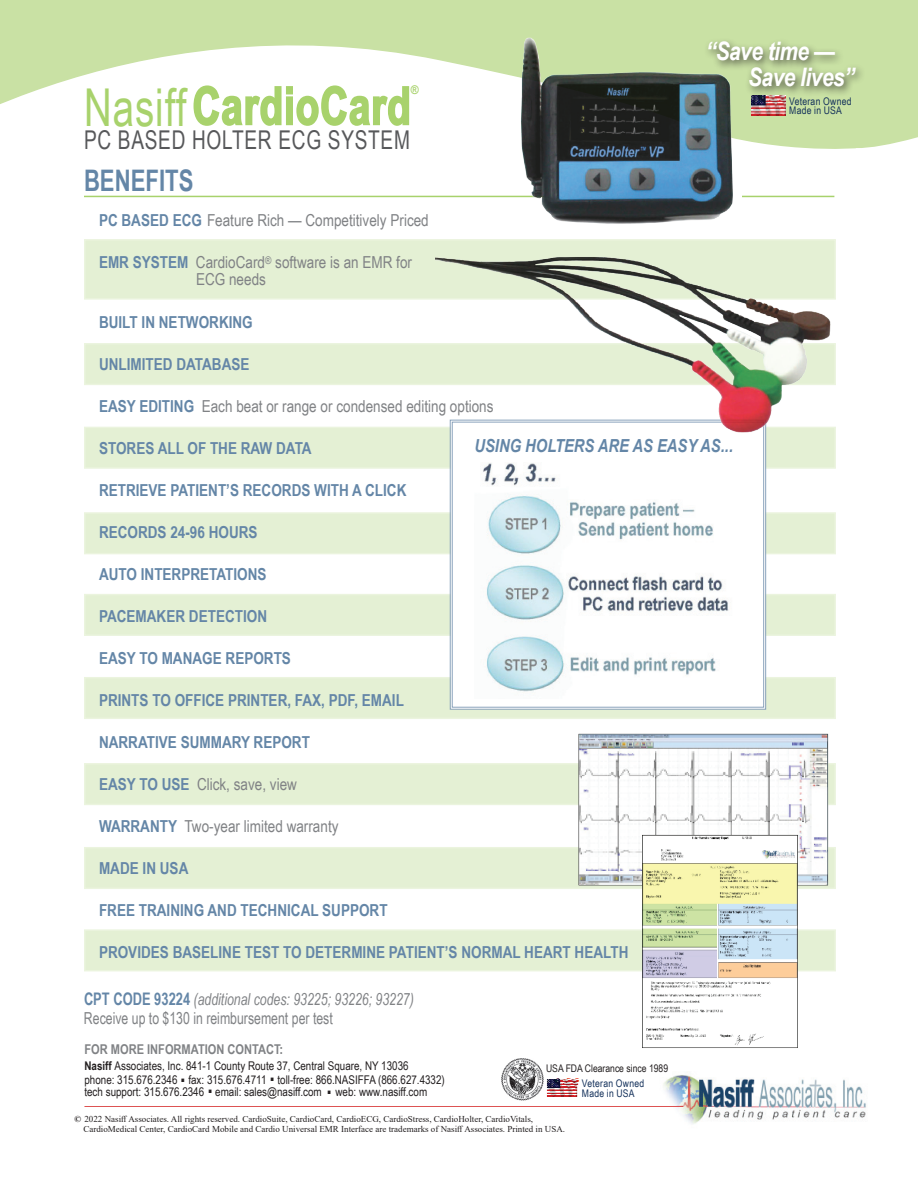
<style>
.page{position:relative;width:918px;height:1188px;background:#fff}
.page>*{position:absolute;margin:0;border:0;box-sizing:border-box;transform-origin:0 0}
.t1{font:52.2px "Arial Narrow";letter-spacing:.02em;color:#a8d26c;scale:.9 1}
.t2{font:700 29.7px "Arial Narrow";color:#6486a7;scale:.91 1}
.t3{font:25.8px "Arial Narrow";letter-spacing:.03em;color:#57585a;scale:.9 1}
.t4{font:italic 700 25.5px/26.1px "Arial Narrow";letter-spacing:-.02em;color:#fff}
.t5{font:700 24px "Arial Narrow";color:#231f20}
.t6{font:italic 700 18px "Arial Narrow";color:#6486a7}
.t7{font:700 16.5px "Arial Narrow";color:#6486a7}
.t8{font:16.5px "Arial Narrow";color:#808285}
.t9{font:16.5px/19.5px "Arial Narrow";color:#808285;scale:.91 1}
.t10{font:700 13.5px "Arial Narrow";color:#808285}
.t11{font:12px/13.5px "Arial Narrow";color:#231f20}
.t12{font:700 12px "Arial";color:#a8d26c;scale:.9 1}
.t13{font:10.5px/9.8px "Arial Narrow";letter-spacing:.025em;color:#14315b}
.t14{font:10.5px "Arial Narrow";color:#231f20}
.t15{font:9px/9.6px "Times New Roman";color:#231f20}
.s1{font-weight:700;color:#6486a7}
.s2{font-weight:700;font-size:17.4px;color:#6486a7}
.s3{font-style:italic}
.s4{font-weight:700}
.s5{font-style:inherit}
</style>
<div class="page">
<div style="left:84px;top:239px;width:752px;height:61px;background:#e4f0d4;border:2px solid #ebf4de"></div>
<div style="left:84px;top:343px;width:752px;height:42px;background:#e4f0d4;border:2px solid #ebf4de"></div>
<div style="left:84px;top:929px;width:752px;height:42px;background:#e4f0d4;border:2px solid #ebf4de"></div>
<div style="left:84px;top:427px;width:752px;height:42px;background:#e4f0d4;border:2px solid #ebf4de"></div>
<div style="left:84px;top:512px;width:752px;height:42px;background:#e4f0d4;border:2px solid #ebf4de"></div>
<div style="left:84px;top:594px;width:752px;height:42px;background:#e4f0d4;border:2px solid #ebf4de"></div>
<div style="left:84px;top:677px;width:752px;height:42px;background:#e4f0d4"></div>
<div style="left:84px;top:763px;width:752px;height:42px;background:#e4f0d4;border:2px solid #ebf4de"></div>
<div style="left:84px;top:847px;width:752px;height:42px;background:#e4f0d4"></div>
<svg style="left:0;top:0;width:918px;height:149px;fill:#c9e1a4"></svg>
<svg style="left:193px;top:85px;width:217px;height:42px"></svg>
<hr style="left:84px;top:196px;width:750px;height:1px;background:#a8d26c">
<div style="left:702px;top:37px;width:163px;height:60px;background:#231f20;opacity:.75"></div>
<svg style="left:449px;top:443px;width:318px;height:267px"></svg>
<img style="left:474px;top:456px;width:261px;height:242px">
<img style="left:663px;top:1075px;width:203px;height:49px">
<hr style="left:84px;top:1106px;width:599px;height:1px;background:#da3f3f">
<img style="left:546px;top:1078px;width:34px;height:18px">
<img style="left:501px;top:1058px;width:43px;height:42px">
<img style="left:573px;top:733px;width:262px;height:315px">
<img style="left:435px;top:26px;width:407px;height:417px">
<h1 class="t1" style="left:84px;top:69px;width:115px">Nasiff</h1>
<p class="t12" style="left:411px;top:81px;width:10px">®</p>
<h3 class="t3" style="left:84px;top:121px;width:364px">PC BASED HOLTER ECG SYSTEM</h3>
<h2 class="t2" style="left:84px;top:158px;width:122px">BENEFITS</h2>
<p class="t8" style="left:99px;top:208px;width:331px"><span class="s1">PC BASED ECG</span> Feature Rich — Competitively Priced</p>
<p class="t8" style="left:99px;top:250px;width:315px"><span class="s1">EMR SYSTEM</span> CardioCard<sup>®</sup> software is an EMR for</p>
<p class="t8" style="left:196px;top:267px;width:71px">ECG needs</p>
<h3 class="t4" style="left:748px;top:37px;width:108px;text-indent:-42px">“Save time —<br>Save lives”</h3>
<p class="t13" style="left:789px;top:96px;width:64px">Veteran Owned<br>Made in USA</p>
<p class="t7" style="left:99px;top:310px;width:155px">BUILT IN NETWORKING</p>
<p class="t7" style="left:99px;top:352px;width:152px">UNLIMITED DATABASE</p>
<p class="t8" style="left:99px;top:394px;width:396px"><span class="s1">EASY EDITING</span> Each beat or range or condensed editing options</p>
<p class="t7" style="left:99px;top:436px;width:214px">STORES ALL OF THE RAW DATA</p>
<p class="t7" style="left:99px;top:478px;width:309px">RETRIEVE PATIENT’S RECORDS WITH A CLICK</p>
<p class="t7" style="left:99px;top:520px;width:160px">RECORDS 24-96 HOURS</p>
<p class="t7" style="left:99px;top:562px;width:169px">AUTO INTERPRETATIONS</p>
<p class="t7" style="left:99px;top:604px;width:170px">PACEMAKER DETECTION</p>
<p class="t7" style="left:99px;top:646px;width:193px">EASY TO MANAGE REPORTS</p>
<p class="t7" style="left:99px;top:688px;width:306px">PRINTS TO OFFICE PRINTER, FAX, PDF, EMAIL</p>
<p class="t7" style="left:99px;top:730px;width:212px">NARRATIVE SUMMARY REPORT</p>
<p class="t8" style="left:99px;top:772px;width:200px"><span class="s1">EASY TO USE</span> Click, save, view</p>
<p class="t8" style="left:99px;top:814px;width:241px"><span class="s1">WARRANTY</span> Two-year limited warranty</p>
<p class="t7" style="left:99px;top:856px;width:91px">MADE IN USA</p>
<p class="t7" style="left:99px;top:898px;width:290px">FREE TRAINING AND TECHNICAL SUPPORT</p>
<p class="t7" style="left:99px;top:940px;width:531px">PROVIDES BASELINE TEST TO DETERMINE PATIENT’S NORMAL HEART HEALTH</p>
<p class="t9" style="left:84px;top:989px;width:364px"><span class="s2">CPT CODE 93224</span> <span class="s3">(additional codes: 93225; 93226; 93227)<br></span>Receive up to $130 in reimbursement per test</p>
<p class="t6" style="left:474px;top:432px;width:260px">USING HOLTERS ARE AS EASY AS...</p>
<p class="t10" style="left:84px;top:1039px;width:200px">FOR MORE INFORMATION CONTACT:</p>
<p class="t11" style="left:84px;top:1059px;width:362px"><span class="s4">Nasiff</span> Associates, Inc. 841-1 County Route 37, Central Square, NY 13036<br>phone: 315.676.2346 fax: 315.676.4711 toll-free: 866.NASIFFA (866.627.4332)</p>
<p class="t11" style="left:84px;top:1084px;width:344px">tech support: 315.676.2346 email: sales@nasiff.com web: www.nasiff.com</p>
<p class="t14" style="left:546px;top:1061px;width:124px">USA FDA Clearance since 1989</p>
<h3 class="t5" style="left:180px;top:1055px;width:7px">.</h3>
<h3 class="t5" style="left:269px;top:1055px;width:7px">.</h3>
<h3 class="t5" style="left:208px;top:1067px;width:7px">.</h3>
<h3 class="t5" style="left:326px;top:1067px;width:7px">.</h3>
<p class="t13" style="left:582px;top:1078px;width:64px">Veteran Owned<br>Made in USA</p>
<p class="t15" style="left:83px;top:1114px;width:483px;text-indent:-9px"><span class="s4">©</span> 202<span class="s5">2</span> Nasiff Associates. All rights reserved. CardioSuite, CardioCard, CardioECG, CardioStress, CardioHolter, CardioVitals,<br>CardioMedical Center, CardioCard Mobile and Cardio Universal EMR Interface are trademarks of Nasiff Associates. Printed in USA.</p>
</div>
